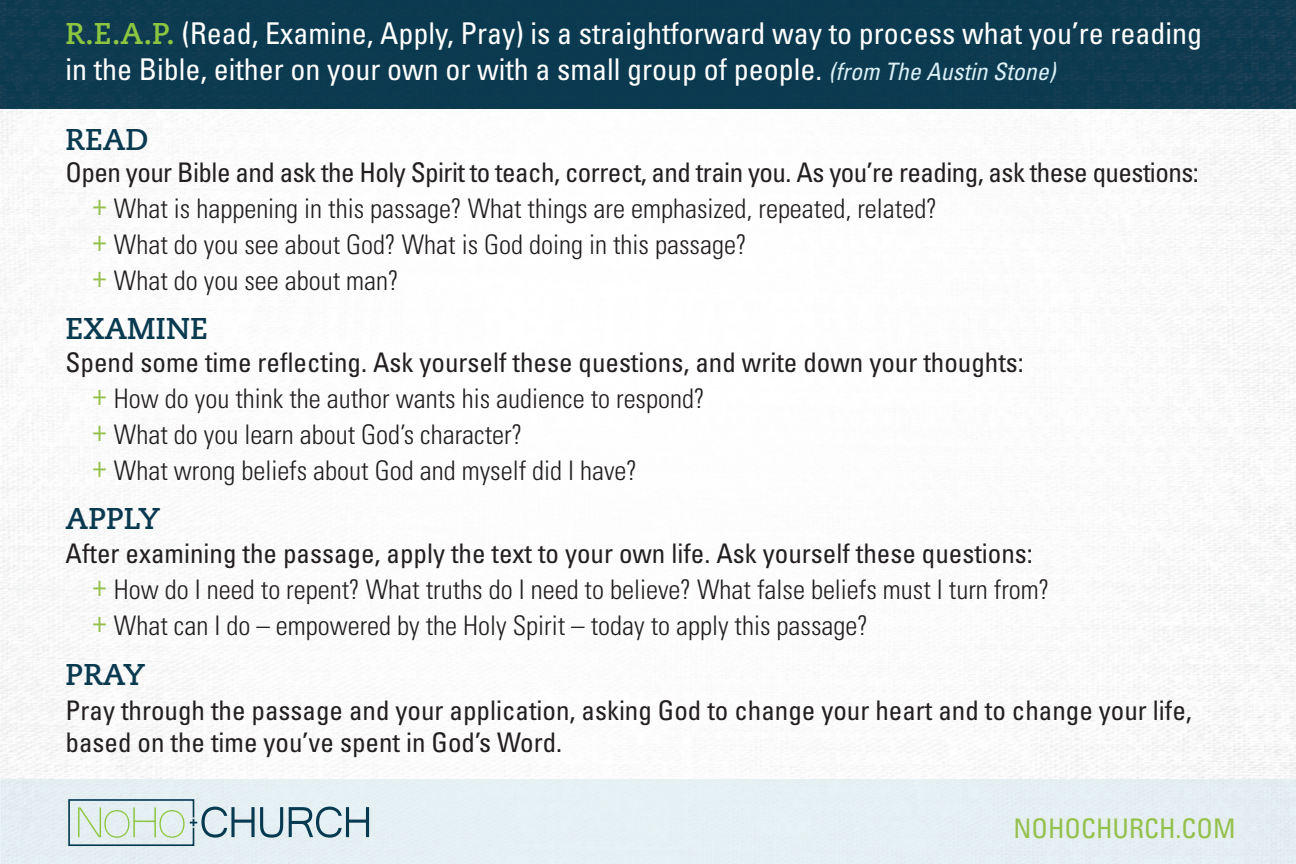
<style>
.page{position:relative;width:1296px;height:864px;background:#fff}
.page>*{position:absolute;margin:0;border:0;box-sizing:border-box;transform-origin:0 0}
.t1{font:condensed 30px/36px "Univers LT Std";color:#fff}
.t2{font:700 30px "Caecilia LT Std";color:#0a3a50}
.t3{font:300 condensed 27px/36px "Univers LT Std";color:#231f20}
.t4{font:condensed 27px/32.4px "Univers LT Std";color:#231f20}
.t5{font:condensed 27px "Univers LT Std";color:#95c04c}
.s1{font-family:"Caecilia LT Std";font-weight:700;font-stretch:normal;color:#8cc641}
.s2{font-style:italic;font-size:24px;color:#d9f0f7}
.s3{font-weight:400}
.s4{font-weight:400;font-size:30px;color:#95c04c}
</style>
<div class="page">
<img style="left:0;top:108px;width:896px;height:672px">
<img style="left:896px;top:108px;width:400px;height:672px">
<div style="left:0;top:0;width:1296px;height:108px;background:#0c3a50"></div>
<svg style="left:289px;top:807px;width:80px;height:31px;background:#a3bac3"></svg>
<svg style="left:67px;top:798px;width:216px;height:49px;background:#c6d8d8"></svg>
<p class="t1" style="left:66px;top:15px;width:1138px"><span class="s1">R.E.A.P.</span> (Read, Examine, Apply, Pray) is a straightforward way to process what you’re reading in the Bible, either on your own or with a small group of people. <span class="s2">(from The Austin Stone)</span></p>
<p class="t2" style="left:66px;top:122px;width:85px">READ</p>
<p class="t3" style="left:92px;top:155px;width:1108px;text-indent:-27px"><span class="s3">Open your Bible and ask the Holy Spirit to teach, correct, and train you. As you’re reading, ask these questions: </span><span class="s4">+</span> What is happening in this passage? What things are emphasized, repeated, related?<br><span class="s4">+</span> What do you see about God? What is God doing in this passage?<br><span class="s4">+</span> What do you see about man?</p>
<p class="t2" style="left:66px;top:311px;width:144px">EXAMINE</p>
<p class="t3" style="left:92px;top:345px;width:933px;text-indent:-27px"><span class="s3">Spend some time reflecting. Ask yourself these questions, and write down your thoughts: </span><span class="s4">+</span> How do you think the author wants his audience to respond?<br><span class="s4">+</span> What do you learn about God’s character?<br><span class="s4">+</span> What wrong beliefs about God and myself did I have?</p>
<p class="t2" style="left:66px;top:500px;width:96px">APPLY</p>
<p class="t3" style="left:92px;top:535px;width:959px;text-indent:-27px"><span class="s3">After examining the passage, apply the text to your own life. Ask yourself these questions: </span><span class="s4">+</span> How do I need to repent? What truths do I need to believe? What false beliefs must I turn from? <span class="s4">+</span> What can I do – empowered by the Holy Spirit – today to apply this passage?</p>
<p class="t2" style="left:66px;top:657px;width:81px">PRAY</p>
<p class="t4" style="left:66px;top:694px;width:1128px">Pray through the passage and your application, asking God to change your heart and to change your life, based on the time you’ve spent in God’s Word.</p>
<p class="t5" style="left:1014px;top:812px;width:224px">NOHOCHURCH.COM</p>
</div>
